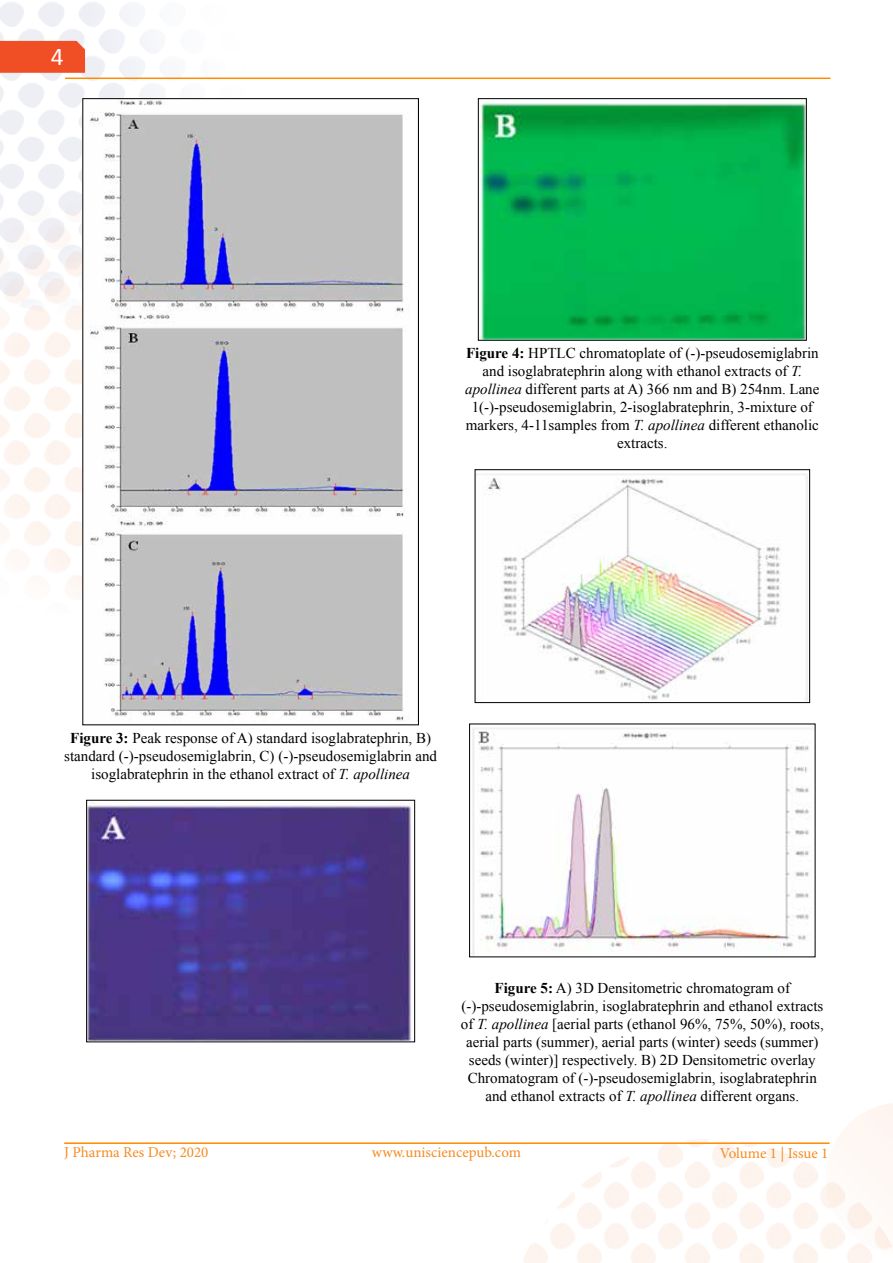
<style>
.page{position:relative;width:893px;height:1263px;background:#fff}
.page>*{position:absolute;margin:0;border:0;box-sizing:border-box;transform-origin:0 0}
.t1{font:25.5px "Calibri";color:#fff}
.t2{font:15px/18px "Times New Roman";color:#000;text-align:center}
.t3{font:15px "Minion Pro";color:#f68b20}
.s1{font-weight:700}
.s2{font-style:italic}
</style>
<div class="page">
<svg style="left:841px;top:1103px;width:52px;height:36px"></svg>
<img style="left:0;top:2px;width:289px;height:199px">
<div style="left:0;top:41px;width:85px;height:32px;background:#f04e25"></div>
<img style="left:0;top:201px;width:83px;height:415px">
<hr style="left:64px;top:1142px;width:766px;height:2px;background:#ff8b01">
<hr style="left:65px;top:78px;width:765px;height:1px;background:#ff8b01">
<img style="left:85px;top:100px;width:324px;height:621px">
<img style="left:88px;top:802px;width:323px;height:238px">
<div style="left:86px;top:800px;width:329px;height:242px;border:1px solid #000"></div>
<img style="left:480px;top:100px;width:324px;height:238px">
<div style="left:478px;top:98px;width:328px;height:242px;border:1px solid #000"></div>
<img style="left:477px;top:473px;width:331px;height:228px">
<div style="left:475px;top:469px;width:335px;height:234px;border:1px solid #000"></div>
<img style="left:472px;top:728px;width:340px;height:227px">
<h1 class="t1" style="left:51px;top:40px;width:14px">4</h1>
<p class="t2" style="left:465px;top:344px;width:356px"><span class="s1">Figure 4:</span> HPTLC chromatoplate of (-)-pseudosemiglabrin and isoglabratephrin along with ethanol extracts of <span class="s2">T. apollinea</span> different parts at A) 366 nm and B) 254nm. Lane 1(-)-pseudosemiglabrin, 2-isoglabratephrin, 3-mixture of markers, 4-11samples from <span class="s2">T. apollinea</span> different ethanolic extracts.</p>
<p class="t2" style="left:64px;top:729px;width:374px"><span class="s1">Figure 3:</span> Peak response of A) standard isoglabratephrin, B) standard (-)-pseudosemiglabrin, C) (-)-pseudosemiglabrin and isoglabratephrin in the ethanol extract of <span class="s2">T. apollinea</span></p>
<p class="t2" style="left:461px;top:979px;width:364px"><span class="s1">Figure 5:</span> A) 3D Densitometric chromatogram of (-)-pseudosemiglabrin, isoglabratephrin and ethanol extracts of <span class="s2">T. apollinea</span> [aerial parts (ethanol 96%, 75%, 50%), roots, aerial parts (summer), aerial parts (winter) seeds (summer) seeds (winter)] respectively. B) 2D Densitometric overlay Chromatogram of (-)-pseudosemiglabrin, isoglabratephrin and ethanol extracts of <span class="s2">T. apollinea</span> different organs.</p>
<p class="t3" style="left:64px;top:1142px;width:146px">J Pharma Res Dev; 2020</p>
<p class="t3" style="left:372px;top:1142px;width:151px">www.unisciencepub.com</p>
<p class="t3" style="left:720px;top:1143px;width:110px">Volume 1 | Issue 1</p>
</div>
